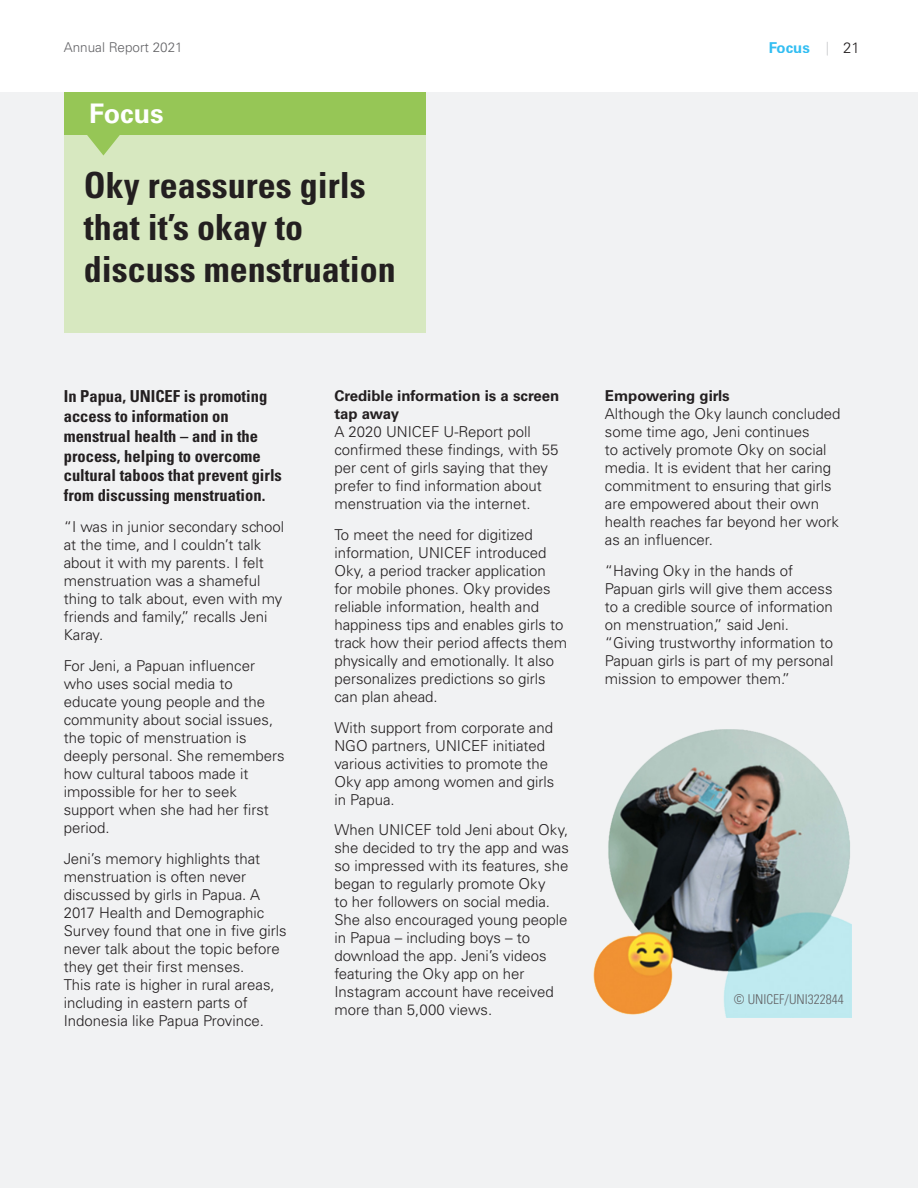
<style>
.page{position:relative;width:918px;height:1188px;background:#fff}
.page>*{position:absolute;margin:0;border:0;box-sizing:border-box;transform-origin:0 0}
.body_text{font:700 condensed 36px/42px "Univers LT Std";color:#231f20}
.body_text-2{font:700 27px "Univers LT Std";color:#fff}
.Paragraph_Style_1{font:700 condensed 16.5px/19.8px "Univers LT Std";color:#231f20}
.Paragraph_Style_1-2{font:300 15px/18px "Univers LT Std";color:#231f20}
.Paragraph_Style_1-3{font:700 15px/18px "Univers LT Std";color:#231f20}
.t1{font:700 15px "Univers LT Std";color:#00aeef}
.body_text-3{font:300 condensed 13.5px "Univers LT Std";color:#636366}
.t2{font:300 13.5px "Univers LT Std";color:#636366}
</style>
<div class="page">
<svg style="left:827px;top:42px;width:1px;height:13px"></svg>
<div style="left:0;top:92px;width:918px;height:1096px;background:#f1f2f3"></div>
<div style="left:64px;top:93px;width:362px;height:240px;background:#d7e8c0"></div>
<div style="left:64px;top:92px;width:362px;height:43px;background:#96c656"></div>
<svg style="left:87px;top:135px;width:33px;height:21px"></svg>
<img style="left:594px;top:730px;width:258px;height:287px">
<p class="t2" style="left:64px;top:39px;width:121px">Annual Report 2021</p>
<p class="Paragraph_Style_1-2" style="left:843px;top:38px;width:18px">21</p>
<p class="t1" style="left:769px;top:39px;width:43px">Focus</p>
<p class="body_text-2" style="left:89px;top:98px;width:76px">Focus</p>
<p class="body_text" style="left:84px;top:165px;width:313px">Oky reassures girls that it’s okay to discuss menstruation</p>
<p class="Paragraph_Style_1" style="left:64px;top:386px;width:220px">In Papua, UNICEF is promoting access to information on menstrual health – and in the process, helping to overcome cultural taboos that prevent girls from discussing menstruation.</p>
<p class="Paragraph_Style_1-2" style="left:64px;top:518px;width:222px">“I was in junior secondary school at the time, and I couldn’t talk about it with my parents. I felt menstruation was a shameful thing to talk about, even with my friends and family,” recalls Jeni<br>Karay.</p>
<p class="Paragraph_Style_1-2" style="left:64px;top:656px;width:222px">For Jeni, a Papuan influencer who uses social media to educate young people and the community about social issues, the topic of menstruation is deeply personal. She remembers how cultural taboos made it impossible for her to seek support when she had her first period.</p>
<p class="Paragraph_Style_1-2" style="left:64px;top:849px;width:224px">Jeni’s memory highlights that menstruation is often never discussed by girls in Papua. A<br>2017 Health and Demographic<br>Survey found that one in five girls never talk about the topic before they get their first menses.<br>This rate is higher in rural areas, including in eastern parts of<br>Indonesia like Papua Province.</p>
<p class="Paragraph_Style_1-3" style="left:334px;top:387px;width:226px">Credible information is a screen tap away</p>
<p class="Paragraph_Style_1-2" style="left:334px;top:423px;width:226px">A 2020 UNICEF U-Report poll confirmed these findings, with 55 per cent of girls saying that they prefer to find information about menstruation via the internet.</p>
<p class="Paragraph_Style_1-2" style="left:334px;top:526px;width:234px">To meet the need for digitized information, UNICEF introduced<br>Oky, a period tracker application for mobile phones. Oky provides reliable information, health and happiness tips and enables girls to track how their period affects them physically and emotionally. It also personalizes predictions so girls can plan ahead.</p>
<p class="Paragraph_Style_1-2" style="left:334px;top:718px;width:222px">With support from corporate and<br>NGO partners, UNICEF initiated various activities to promote the<br>Oky app among women and girls in Papua.</p>
<p class="Paragraph_Style_1-2" style="left:334px;top:821px;width:236px">When UNICEF told Jeni about Oky, she decided to try the app and was so impressed with its features, she began to regularly promote Oky<br>to her followers on social media.<br>She also encouraged young people in Papua – including boys – to download the app. Jeni’s videos featuring the Oky app on her<br>Instagram account have received more than 5,000 views.</p>
<p class="Paragraph_Style_1-3" style="left:605px;top:387px;width:126px">Empowering girls</p>
<p class="Paragraph_Style_1-2" style="left:605px;top:405px;width:237px">Although the Oky launch concluded some time ago, Jeni continues<br>to actively promote Oky on social media. It is evident that her caring commitment to ensuring that girls are empowered about their own health reaches far beyond her work as an influencer.</p>
<p class="Paragraph_Style_1-2" style="left:605px;top:562px;width:230px">“Having Oky in the hands of<br>Papuan girls will give them access to a credible source of information on menstruation,” said Jeni. “Giving trustworthy information to<br>Papuan girls is part of my personal mission to empower them.”</p>
<p class="body_text-3" style="left:734px;top:991px;width:111px">© UNICEF/UNI322844</p>
</div>
